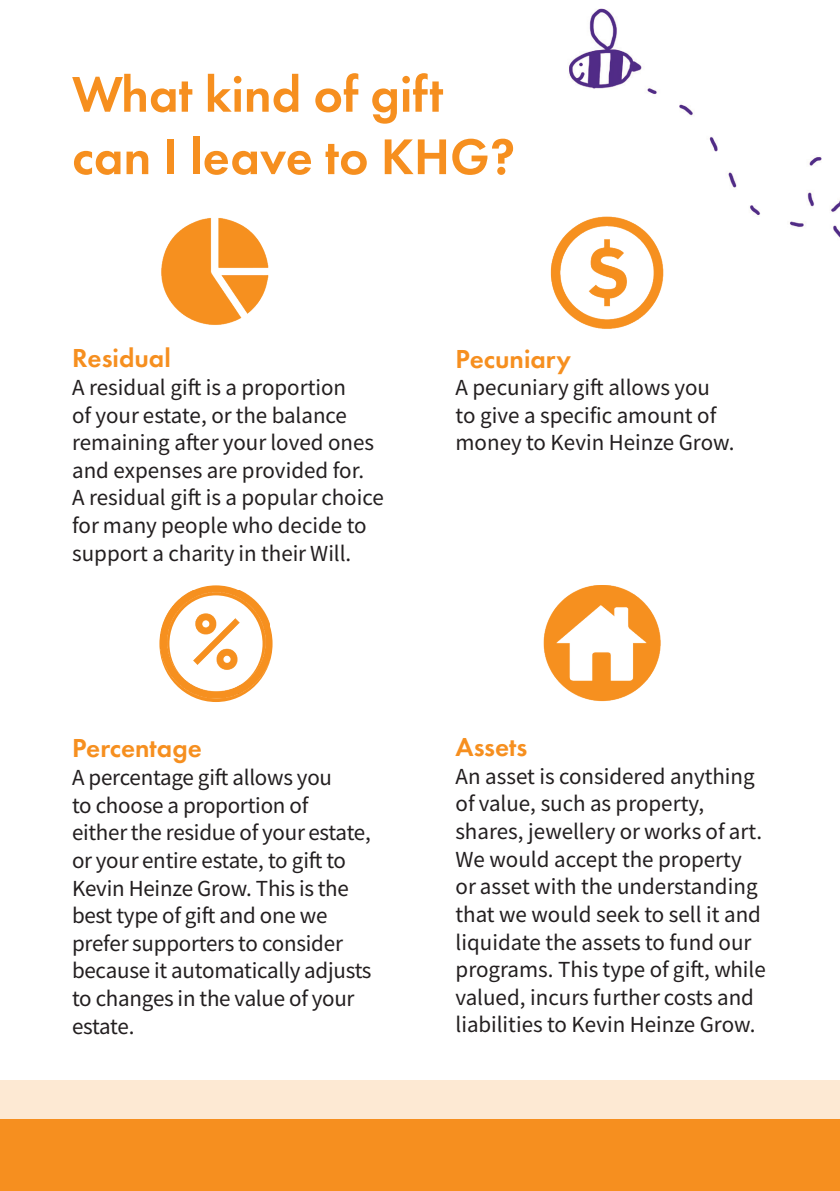
<style>
.page{position:relative;width:840px;height:1191px;background:#fff}
.page>*{position:absolute;margin:0;border:0;box-sizing:border-box;transform-origin:0 0}
.t1{font:600 52px/62.4px "Futura PT";color:#f68f1f}
.t2{font:600 27px "Futura PT";color:#f68f1f}
.t3{font:23px/27.6px "Source Sans Variable";letter-spacing:-.005em;color:#231f20}
</style>
<div class="page">
<div style="left:159px;top:585px;width:113px;height:117px;border:10px solid #f6901f;border-radius:50%"></div>
<hr style="left:839px;top:214px;width:1px;height:392px;background:#f68f1f">
<hr style="left:839px;top:670px;width:1px;height:521px;background:#f68f1f">
<img style="left:569px;top:8px;width:270px;height:229px">
<div style="left:0;top:1119px;width:839px;height:72px;background:#f68f1f"></div>
<div style="left:0;top:1080px;width:839px;height:39px;background:#fde9d3"></div>
<img style="left:543px;top:585px;width:118px;height:117px">
<img style="left:161px;top:218px;width:108px;height:107px">
<img style="left:550px;top:211px;width:117px;height:118px">
<img style="left:160px;top:591px;width:109px;height:111px">
<h1 class="t1" style="left:72px;top:63px;width:444px">What kind of gift can I leave to KHG?</h1>
<p class="t2" style="left:72px;top:341px;width:100px">Residual</p>
<p class="t3" style="left:72px;top:374px;width:313px">A residual gift is a proportion<br>of your estate, or the balance remaining after your loved ones and expenses are provided for.<br>A residual gift is a popular choice for many people who decide to support a charity in their Will.</p>
<p class="t2" style="left:72px;top:731px;width:131px">Percentage</p>
<p class="t3" style="left:72px;top:764px;width:301px">A percentage gift allows you<br>to choose a proportion of<br>either the residue of your estate, or your entire estate, to gift to<br>Kevin Heinze Grow. This is the best type of gift and one we prefer supporters to consider because it automatically adjusts to changes in the value of your estate.</p>
<p class="t2" style="left:455px;top:341px;width:117px">Pecuniary</p>
<p class="t3" style="left:455px;top:374px;width:280px">A pecuniary gift allows you to give a specific amount of money to Kevin Heinze Grow.</p>
<p class="t2" style="left:455px;top:730px;width:73px">Assets</p>
<p class="t3" style="left:455px;top:762px;width:311px">An asset is considered anything of value, such as property, shares, jewellery or works of art.<br>We would accept the property or asset with the understanding that we would seek to sell it and liquidate the assets to fund our programs. This type of gift, while valued, incurs further costs and liabilities to Kevin Heinze Grow.</p>
</div>
